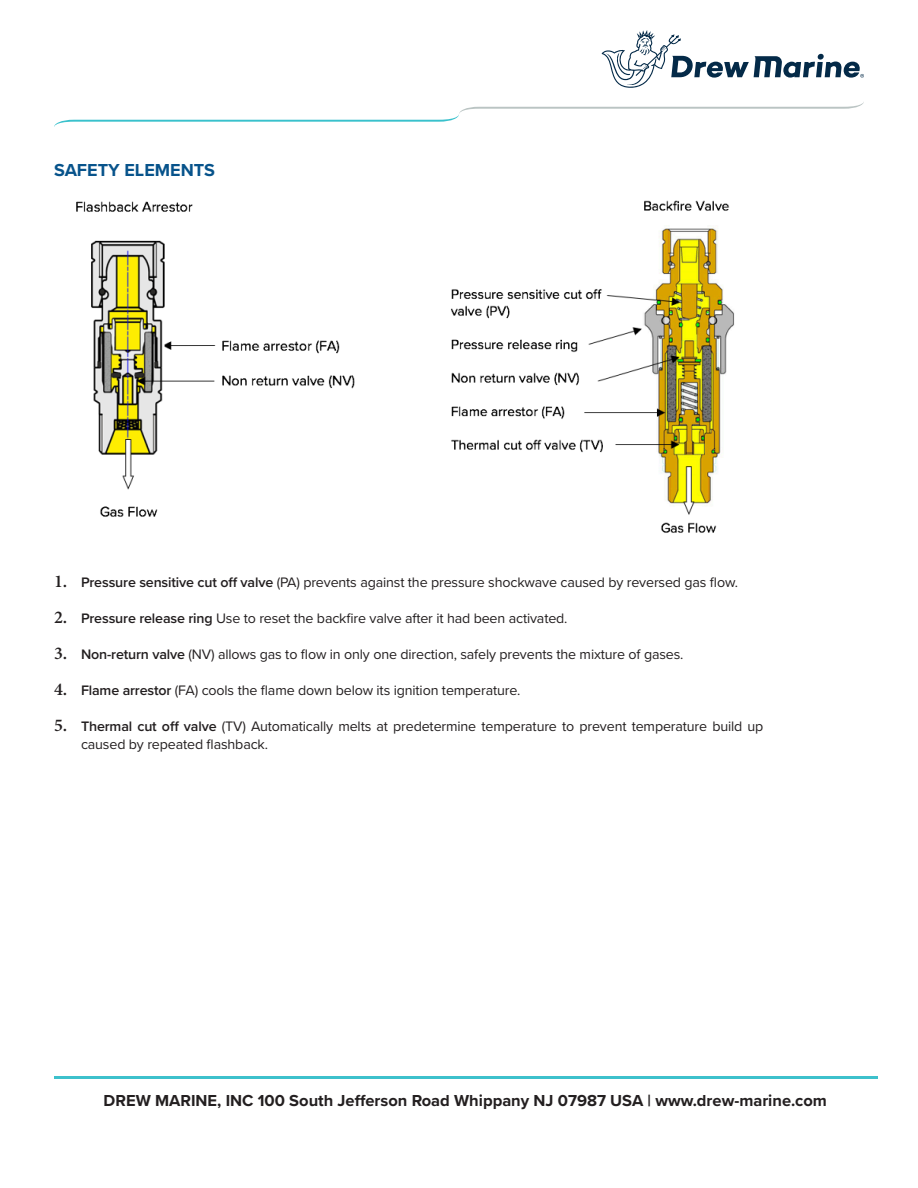
<style>
.page{position:relative;width:918px;height:1188px;background:#fff}
.page>*{position:absolute;margin:0;border:0;box-sizing:border-box;transform-origin:0 0}
.t1{font:700 18px "Proxima Nova";color:#07538b}
.t2{font:700 16.5px "Proxima Nova";color:#231f20}
.t3{font:14.25px/17.2px "Proxima Nova";letter-spacing:-.01em;color:#231f20}
.s1{font-family:"Minion Pro";font-weight:600;font-size:18px}
.s2{font-weight:600}
</style>
<div class="page">
<svg style="left:602px;top:30px;width:262px;height:58px"></svg>
<svg style="left:54px;top:102px;width:810px;height:25px"></svg>
<hr style="left:54px;top:1076px;width:824px;height:3px;background:#3dc1cc">
<img style="left:76px;top:201px;width:279px;height:316px">
<img style="left:451px;top:200px;width:284px;height:333px">
<p class="t1" style="left:54px;top:156px;width:163px">SAFETY ELEMENTS</p>
<p class="t3" style="left:54px;top:573px;width:686px"><span class="s1">1.</span> <span class="s2">Pressure sensitive cut off valve</span> (PA) prevents against the pressure shockwave caused by reversed gas flow.</p>
<p class="t3" style="left:54px;top:609px;width:515px"><span class="s1">2.</span> <span class="s2">Pressure release ring</span> Use to reset the backfire valve after it had been activated.</p>
<p class="t3" style="left:54px;top:645px;width:631px"><span class="s1">3.</span> <span class="s2">Non-return valve</span> (NV) allows gas to flow in only one direction, safely prevents the mixture of gases.</p>
<p class="t3" style="left:54px;top:681px;width:468px"><span class="s1">4.</span> <span class="s2">Flame arrestor</span> (FA) cools the flame down below its ignition temperature.</p>
<p class="t3" style="left:81px;top:717px;width:684px;text-indent:-27px"><span class="s1">5.</span> <span class="s2">Thermal cut off valve</span> (TV) Automatically melts at predetermine temperature to prevent temperature build up caused by repeated flashback.</p>
<p class="t2" style="left:104px;top:1088px;width:725px">DREW MARINE, INC 100 South Jefferson Road Whippany NJ 07987 USA | www.drew-marine.com</p>
</div>
